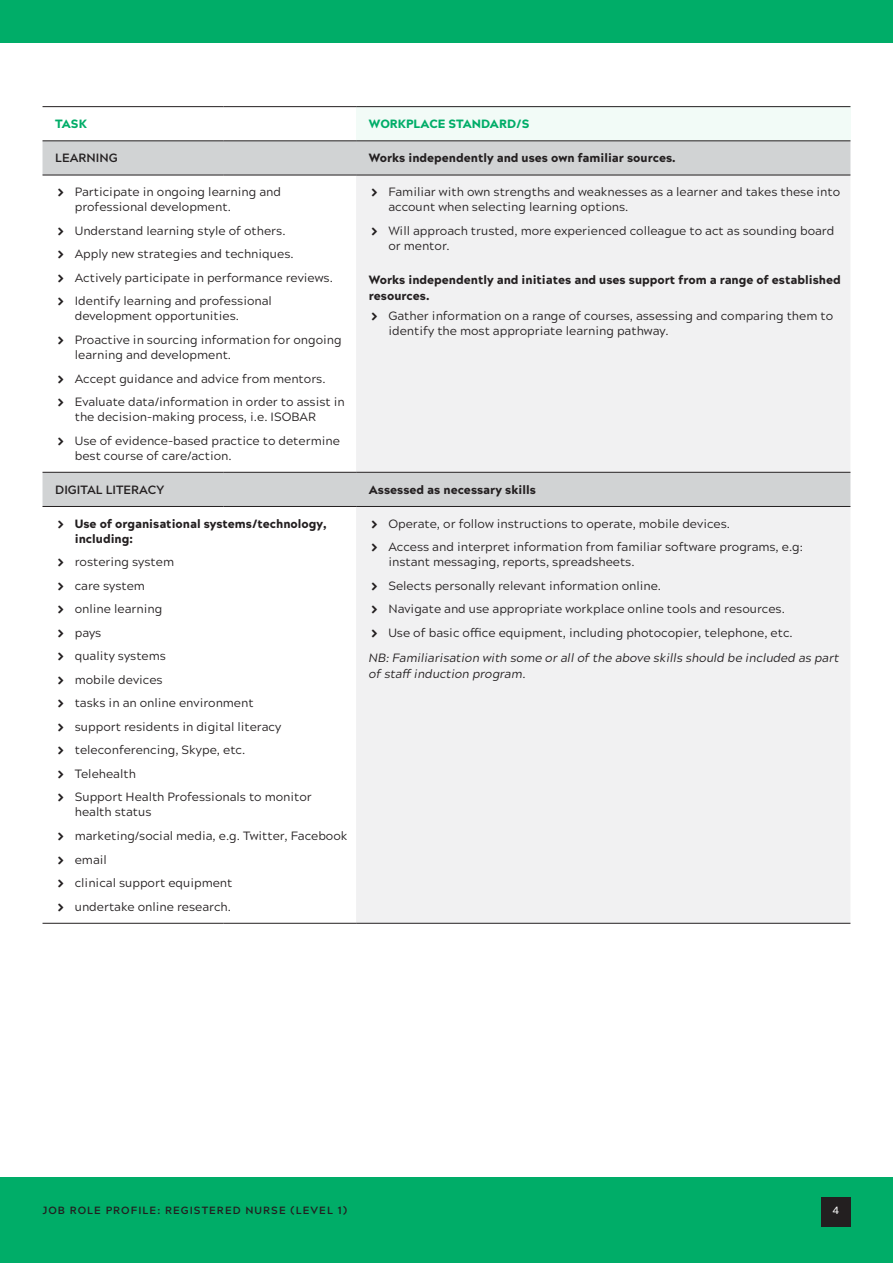
<style>
.page{position:relative;width:893px;height:1263px;background:#fff}
.page>*{position:absolute;margin:0;border:0;box-sizing:border-box;transform-origin:0 0}
.t1{font:12px/15px "Acherus Grotesque";color:#231f20}
.ASCT_Body{font:900 12px/16.5px "Acherus Grotesque";color:#231f20}
.ASCT_Body-2{font:italic 12px/16.5px "Acherus Grotesque";color:#231f20}
.ASCT_numbered{font:700 12px "Acherus Grotesque";color:#231f20}
.ASCT_Body-3{font:900 12px "Acherus Grotesque";color:#00ad68}
.ASCT_H4{font:900 12px "Acherus Grotesque";color:#00ad68}
.t2{font:700 10.5px "Acherus Grotesque";letter-spacing:.1em;color:#231f20}
.t3{font:500 10.5px "Acherus Grotesque";color:#fff}
</style>
<div class="page">
<div style="left:0;top:1178px;width:893px;height:85px;background:#00ad68"></div>
<div style="left:821px;top:1197px;width:29px;height:29px;background:#231f20"></div>
<div style="left:0;top:0;width:893px;height:43px;background:#00ad68"></div>
<div style="left:356px;top:107px;width:494px;height:34px;background:#f2fbf7"></div>
<svg style="left:43px;top:142px;width:807px;height:364px"></svg>
<div style="left:356px;top:176px;width:494px;height:747px;background:#f1f1f2"></div>
<hr style="left:43px;top:106px;width:181px;height:1px;background:#231f20">
<hr style="left:224px;top:106px;width:132px;height:1px;background:#231f20">
<hr style="left:356px;top:106px;width:494px;height:1px;background:#231f20">
<hr style="left:43px;top:141px;width:181px;height:1px;background:#231f20">
<hr style="left:224px;top:141px;width:132px;height:1px;background:#231f20">
<hr style="left:43px;top:472px;width:181px;height:1px;background:#231f20">
<hr style="left:224px;top:472px;width:132px;height:1px;background:#231f20">
<hr style="left:356px;top:141px;width:494px;height:1px;background:#231f20">
<hr style="left:356px;top:472px;width:494px;height:1px;background:#231f20">
<hr style="left:43px;top:175px;width:181px;height:1px;background:#231f20">
<hr style="left:224px;top:175px;width:132px;height:1px;background:#231f20">
<hr style="left:356px;top:175px;width:494px;height:1px;background:#231f20">
<hr style="left:43px;top:506px;width:181px;height:1px;background:#231f20">
<hr style="left:224px;top:506px;width:132px;height:1px;background:#231f20">
<hr style="left:356px;top:506px;width:494px;height:1px;background:#231f20">
<hr style="left:43px;top:923px;width:181px;height:1px;background:#231f20">
<hr style="left:224px;top:923px;width:132px;height:1px;background:#231f20">
<hr style="left:356px;top:923px;width:494px;height:1px;background:#231f20">
<svg style="left:58px;top:189px;width:5px;height:8px"></svg>
<svg style="left:58px;top:227px;width:5px;height:8px"></svg>
<svg style="left:58px;top:251px;width:5px;height:8px"></svg>
<svg style="left:58px;top:274px;width:5px;height:8px"></svg>
<svg style="left:58px;top:298px;width:5px;height:8px"></svg>
<svg style="left:58px;top:337px;width:5px;height:7px"></svg>
<svg style="left:58px;top:375px;width:5px;height:8px"></svg>
<svg style="left:58px;top:399px;width:5px;height:7px"></svg>
<svg style="left:58px;top:437px;width:5px;height:8px"></svg>
<svg style="left:372px;top:189px;width:5px;height:8px"></svg>
<svg style="left:372px;top:227px;width:5px;height:8px"></svg>
<svg style="left:372px;top:312px;width:5px;height:8px"></svg>
<svg style="left:372px;top:520px;width:5px;height:8px"></svg>
<svg style="left:372px;top:544px;width:5px;height:8px"></svg>
<svg style="left:372px;top:582px;width:5px;height:8px"></svg>
<svg style="left:372px;top:606px;width:5px;height:8px"></svg>
<svg style="left:372px;top:629px;width:5px;height:8px"></svg>
<p class="ASCT_H4" style="left:55px;top:113px;width:33px">TASK</p>
<p class="ASCT_Body-3" style="left:369px;top:113px;width:162px">WORKPLACE STANDARD/S</p>
<p class="ASCT_numbered" style="left:55px;top:148px;width:64px">LEARNING</p>
<p class="ASCT_Body" style="left:369px;top:149px;width:308px">Works independently and uses own familiar sources.</p>
<p class="t1" style="left:75px;top:184px;width:208px">Participate in ongoing learning and professional development.</p>
<p class="t1" style="left:75px;top:223px;width:212px">Understand learning style of others.</p>
<p class="t1" style="left:75px;top:246px;width:220px">Apply new strategies and techniques.</p>
<p class="t1" style="left:75px;top:270px;width:260px">Actively participate in performance reviews.</p>
<p class="t1" style="left:75px;top:293px;width:199px">Identify learning and professional development opportunities.</p>
<p class="t1" style="left:75px;top:332px;width:268px">Proactive in sourcing information for ongoing learning and development.</p>
<p class="t1" style="left:75px;top:370px;width:252px">Accept guidance and advice from mentors.</p>
<p class="t1" style="left:75px;top:394px;width:271px">Evaluate data/information in order to assist in the decision-making process, i.e. ISOBAR</p>
<p class="t1" style="left:75px;top:432px;width:267px">Use of evidence-based practice to determine best course of care/action.</p>
<p class="t1" style="left:388px;top:184px;width:453px">Familiar with own strengths and weaknesses as a learner and takes these into account when selecting learning options.</p>
<p class="t1" style="left:388px;top:223px;width:447px">Will approach trusted, more experienced colleague to act as sounding board or mentor.</p>
<p class="ASCT_Body" style="left:369px;top:271px;width:473px">Works independently and initiates and uses support from a range of established resources.</p>
<p class="t1" style="left:388px;top:307px;width:446px">Gather information on a range of courses, assessing and comparing them to identify the most appropriate learning pathway.</p>
<p class="ASCT_numbered" style="left:55px;top:479px;width:110px">DIGITAL LITERACY</p>
<p class="ASCT_Body" style="left:369px;top:481px;width:168px">Assessed as necessary skills</p>
<p class="ASCT_Body" style="left:75px;top:516px;width:253px;line-height:15px">Use of organisational systems/technology, including:</p>
<p class="t1" style="left:75px;top:554px;width:101px">rostering system</p>
<p class="t1" style="left:75px;top:578px;width:72px">care system</p>
<p class="t1" style="left:75px;top:601px;width:89px">online learning</p>
<p class="t1" style="left:75px;top:625px;width:28px">pays</p>
<p class="t1" style="left:75px;top:648px;width:93px">quality systems</p>
<p class="t1" style="left:75px;top:672px;width:89px">mobile devices</p>
<p class="t1" style="left:75px;top:695px;width:180px">tasks in an online environment</p>
<p class="t1" style="left:75px;top:719px;width:208px">support residents in digital literacy</p>
<p class="t1" style="left:75px;top:742px;width:172px">teleconferencing, Skype, etc.</p>
<p class="t1" style="left:75px;top:766px;width:63px">Telehealth</p>
<p class="t1" style="left:75px;top:789px;width:239px">Support Health Professionals to monitor health status</p>
<p class="t1" style="left:75px;top:828px;width:274px">marketing/social media, e.g. Twitter, Facebook</p>
<p class="t1" style="left:75px;top:851px;width:34px">email</p>
<p class="t1" style="left:75px;top:875px;width:159px">clinical support equipment</p>
<p class="t1" style="left:75px;top:898px;width:158px">undertake online research.</p>
<p class="t1" style="left:388px;top:516px;width:343px">Operate, or follow instructions to operate, mobile devices.</p>
<p class="t1" style="left:388px;top:539px;width:416px">Access and interpret information from familiar software programs, e.g: instant messaging, reports, spreadsheets.</p>
<p class="t1" style="left:388px;top:578px;width:274px">Selects personally relevant information online.</p>
<p class="t1" style="left:388px;top:601px;width:398px">Navigate and use appropriate workplace online tools and resources.</p>
<p class="t1" style="left:388px;top:625px;width:406px">Use of basic office equipment, including photocopier, telephone, etc.</p>
<p class="ASCT_Body-2" style="left:369px;top:649px;width:472px">NB: Familiarisation with some or all of the above skills should be included as part of staff induction program.</p>
<p class="t2" style="left:43px;top:1201px;width:306px">JOB ROLE PROFILE: REGISTERED NURSE (LEVEL 1)</p>
<p class="t3" style="left:833px;top:1202px;width:8px">4</p>
</div>
